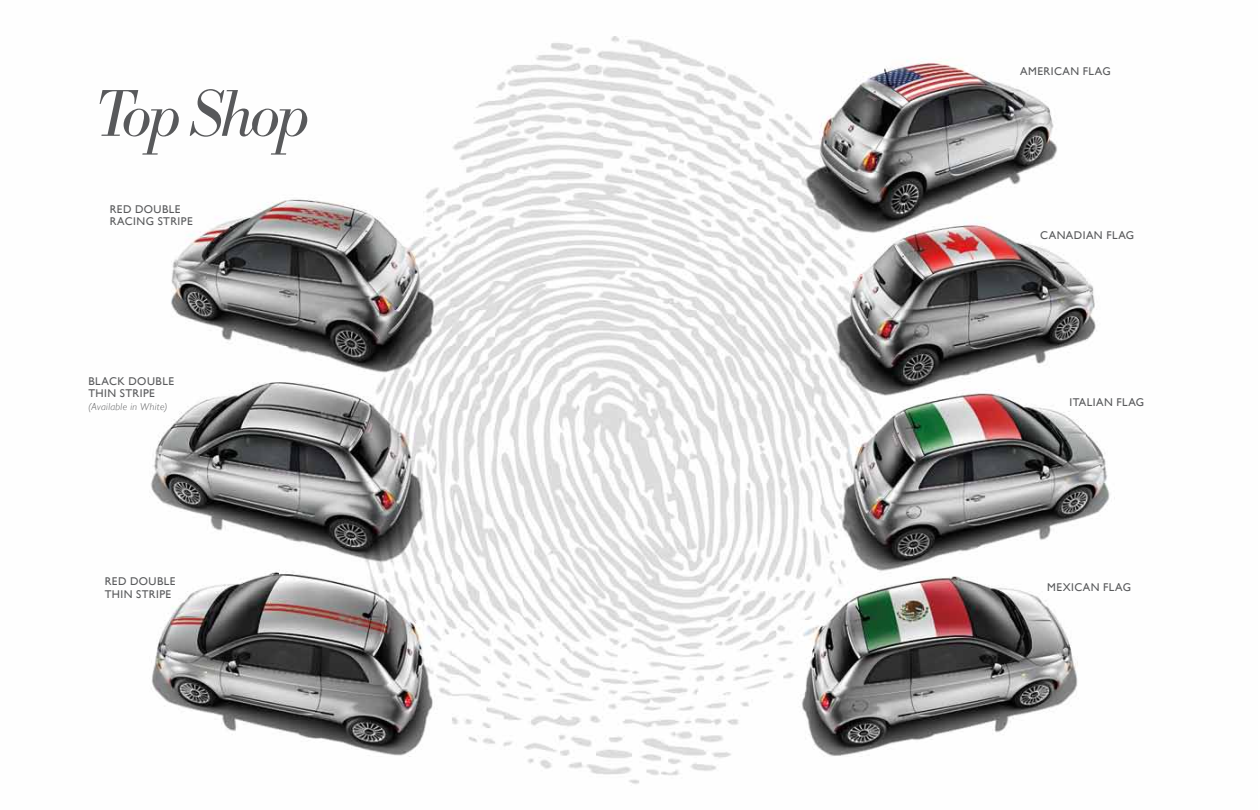
<style>
.page{position:relative;width:1260px;height:810px;background:#fff}
.page>*{position:absolute;margin:0;border:0;box-sizing:border-box;transform-origin:0 0}
.t1{font:68.75px "Bodoni Antiqua Lgt Itl";letter-spacing:-.04em;color:#58595b}
.t2{font:11.25px/12.5px "Gill Sans";letter-spacing:.04em;color:#58595b}
.t3{font:italic 300 10px "Gill Sans";letter-spacing:.035em;color:#58595b}
</style>
<div class="page">
<img style="left:151px;top:36px;width:964px;height:748px">
<h1 class="t1" style="left:94px;top:67px;width:217px">Top Shop</h1>
<p class="t2" style="left:110px;top:203px;width:85px">RED DOUBLE<br>RACING STRIPE</p>
<p class="t2" style="left:88px;top:374px;width:87px">BLACK DOUBLE<br>THIN STRIPE</p>
<p class="t3" style="left:88px;top:401px;width:81px">(Available in White)</p>
<p class="t2" style="left:105px;top:575px;width:72px;text-indent:25px">DOUBLE<br>THIN STRIPE</p>
<p class="t2" style="left:105px;top:575px;width:8px">RED</p>
<p class="t2" style="left:1020px;top:65px;width:91px">AMERICAN FLAG</p>
<p class="t2" style="left:1040px;top:229px;width:94px">CANADIAN FLAG</p>
<p class="t2" style="left:1070px;top:396px;width:75px">ITALIAN FLAG</p>
<p class="t2" style="left:1047px;top:581px;width:84px">MEXICAN FLAG</p>
</div>
